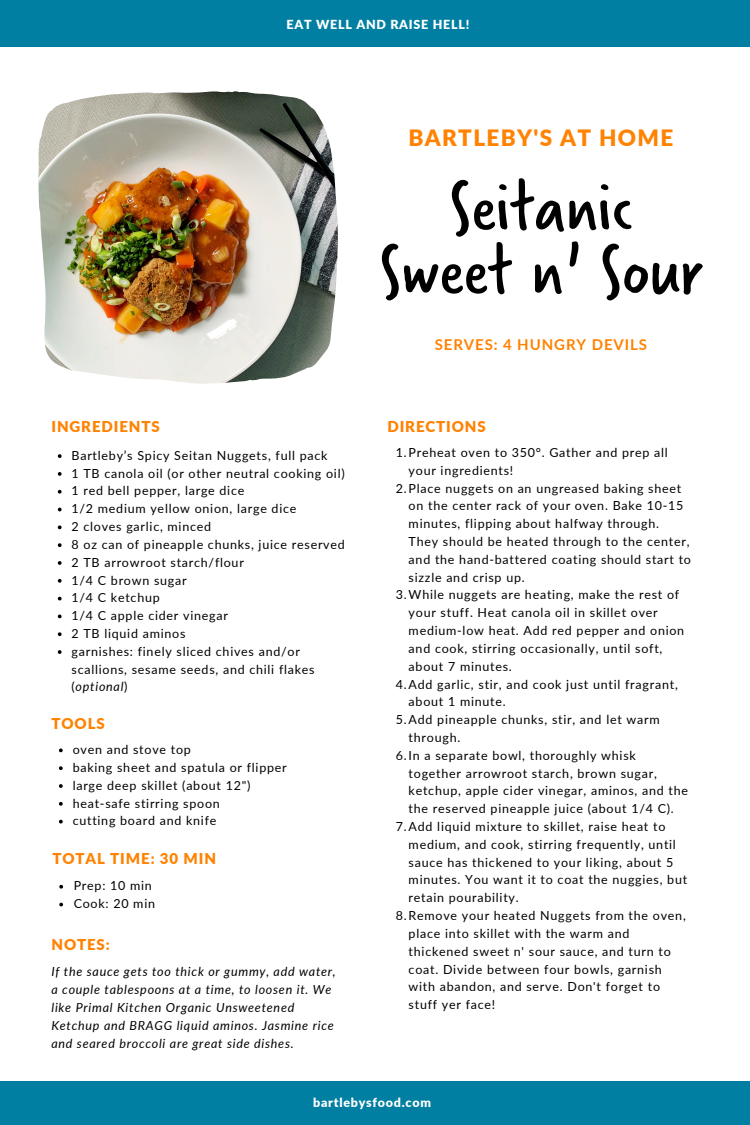
<style>
.page{position:relative;width:750px;height:1125px;background:#007fa3}
.page>*{position:absolute;margin:0;border:0;box-sizing:border-box;transform-origin:0 0}
.t1{font:75px "Verveine";color:#000}
.t2{font:900 22.5px "Lato";letter-spacing:.06em;color:#ff8200}
.t3{font:900 15px "Lato";letter-spacing:.06em;color:#ff8200}
.t4{font:700 15px "Lato";letter-spacing:.06em;color:#ff8200}
.t5{font:12.5px/17.8px "Lato";letter-spacing:.06em;color:#000}
.t6{font:italic 12.5px/17.8px "Lato";letter-spacing:.06em;color:#000}
.t7{font:900 12.5px "Lato";letter-spacing:.06em;color:#fff}
.s1{font-style:italic}
</style>
<div class="page">
<div style="left:0;top:48px;width:750px;height:1033px;background:#fff"></div>
<img style="left:38px;top:91px;width:300px;height:292px">
<svg style="left:59px;top:885px;width:4px;height:4px"></svg>
<svg style="left:59px;top:903px;width:4px;height:3px"></svg>
<svg style="left:58px;top:454px;width:4px;height:4px"></svg>
<svg style="left:58px;top:472px;width:4px;height:4px"></svg>
<svg style="left:58px;top:490px;width:4px;height:4px"></svg>
<svg style="left:58px;top:508px;width:4px;height:3px"></svg>
<svg style="left:58px;top:525px;width:4px;height:4px"></svg>
<svg style="left:58px;top:543px;width:4px;height:4px"></svg>
<svg style="left:58px;top:561px;width:4px;height:4px"></svg>
<svg style="left:58px;top:579px;width:4px;height:4px"></svg>
<svg style="left:58px;top:597px;width:4px;height:3px"></svg>
<svg style="left:58px;top:615px;width:4px;height:3px"></svg>
<svg style="left:58px;top:632px;width:4px;height:4px"></svg>
<svg style="left:58px;top:650px;width:4px;height:4px"></svg>
<svg style="left:59px;top:749px;width:4px;height:3px"></svg>
<svg style="left:59px;top:766px;width:4px;height:4px"></svg>
<svg style="left:59px;top:784px;width:4px;height:4px"></svg>
<svg style="left:59px;top:802px;width:4px;height:4px"></svg>
<svg style="left:59px;top:820px;width:4px;height:4px"></svg>
<p class="t7" style="left:287px;top:17px;width:184px">EAT WELL AND RAISE HELL!</p>
<p class="t2" style="left:408px;top:124px;width:267px">BARTLEBY'S AT HOME</p>
<p class="t1" style="left:449px;top:157px;width:186px">Seitanic</p>
<p class="t1" style="left:379px;top:220px;width:326px">Sweet n' Sour</p>
<p class="t3" style="left:51px;top:418px;width:110px">INGREDIENTS</p>
<p class="t5" style="left:72px;top:446px;width:257px">Bartleby’s Spicy Seitan Nuggets, full pack</p>
<p class="t5" style="left:72px;top:464px;width:275px">1 TB canola oil (or other neutral cooking oil)</p>
<p class="t5" style="left:72px;top:482px;width:174px">1 red bell pepper, large dice</p>
<p class="t5" style="left:72px;top:500px;width:226px">1/2 medium yellow onion, large dice</p>
<p class="t5" style="left:72px;top:517px;width:141px">2 cloves garlic, minced</p>
<p class="t5" style="left:72px;top:535px;width:275px">8 oz can of pineapple chunks, juice reserved</p>
<p class="t5" style="left:72px;top:553px;width:174px">2 TB arrowroot starch/flour</p>
<p class="t5" style="left:72px;top:571px;width:117px">1/4 C brown sugar</p>
<p class="t5" style="left:72px;top:589px;width:90px">1/4 C ketchup</p>
<p class="t5" style="left:72px;top:606px;width:158px">1/4 C apple cider vinegar</p>
<p class="t5" style="left:72px;top:624px;width:115px">2 TB liquid aminos</p>
<p class="t5" style="left:72px;top:642px;width:245px">garnishes: finely sliced chives and/or scallions, sesame seeds, and chili flakes (<span class="s1">optional</span>)</p>
<p class="t3" style="left:51px;top:714px;width:55px">TOOLS</p>
<p class="t5" style="left:73px;top:740px;width:120px">oven and stove top</p>
<p class="t5" style="left:73px;top:758px;width:216px">baking sheet and spatula or flipper</p>
<p class="t5" style="left:73px;top:776px;width:179px">large deep skillet (about 12")</p>
<p class="t5" style="left:73px;top:794px;width:149px">heat-safe stirring spoon</p>
<p class="t5" style="left:73px;top:812px;width:145px">cutting board and knife</p>
<p class="t3" style="left:52px;top:849px;width:165px">TOTAL TIME: 30 MIN</p>
<p class="t5" style="left:74px;top:877px;width:80px">Prep: 10 min</p>
<p class="t5" style="left:74px;top:895px;width:83px">Cook: 20 min</p>
<p class="t3" style="left:51px;top:935px;width:60px">NOTES:</p>
<p class="t6" style="left:51px;top:963px;width:286px">If the sauce gets too thick or gummy, add water, a couple tablespoons at a time, to loosen it. We like Primal Kitchen Organic Unsweetened Ketchup and BRAGG liquid aminos. Jasmine rice and seared broccoli are great side dishes.</p>
<p class="t4" style="left:435px;top:335px;width:214px">SERVES: 4 HUNGRY DEVILS</p>
<p class="t3" style="left:387px;top:418px;width:100px">DIRECTIONS</p>
<p class="t5" style="left:409px;top:443px;width:261px;text-indent:-13px">1.Preheat oven to 350°. Gather and prep all your ingredients!</p>
<p class="t5" style="left:409px;top:479px;width:284px;text-indent:-13px">2.Place nuggets on an ungreased baking sheet on the center rack of your oven. Bake 10-15 minutes, flipping about halfway through.<br>They should be heated through to the center, and the hand-battered coating should start to sizzle and crisp up.</p>
<p class="t5" style="left:409px;top:586px;width:277px;text-indent:-13px">3.While nuggets are heating, make the rest of your stuff. Heat canola oil in skillet over medium-low heat. Add red pepper and onion and cook, stirring occasionally, until soft, about 7 minutes.</p>
<p class="t5" style="left:409px;top:675px;width:271px;text-indent:-13px">4.Add garlic, stir, and cook just until fragrant, about 1 minute.</p>
<p class="t5" style="left:409px;top:710px;width:253px;text-indent:-13px">5.Add pineapple chunks, stir, and let warm through.</p>
<p class="t5" style="left:409px;top:746px;width:281px;text-indent:-13px">6.In a separate bowl, thoroughly whisk together arrowroot starch, brown sugar, ketchup, apple cider vinegar, aminos, and the the reserved pineapple juice (about 1/4 C).</p>
<p class="t5" style="left:409px;top:817px;width:280px;text-indent:-13px">7.Add liquid mixture to skillet, raise heat to medium, and cook, stirring frequently, until sauce has thickened to your liking, about 5 minutes. You want it to coat the nuggies, but retain pourability.</p>
<p class="t5" style="left:409px;top:906px;width:279px;text-indent:-13px">8.Remove your heated Nuggets from the oven, place into skillet with the warm and thickened sweet n' sour sauce, and turn to coat. Divide between four bowls, garnish with abandon, and serve. Don't forget to stuff yer face!</p>
<p class="t7" style="left:313px;top:1095px;width:119px">bartlebysfood.com</p>
</div>
